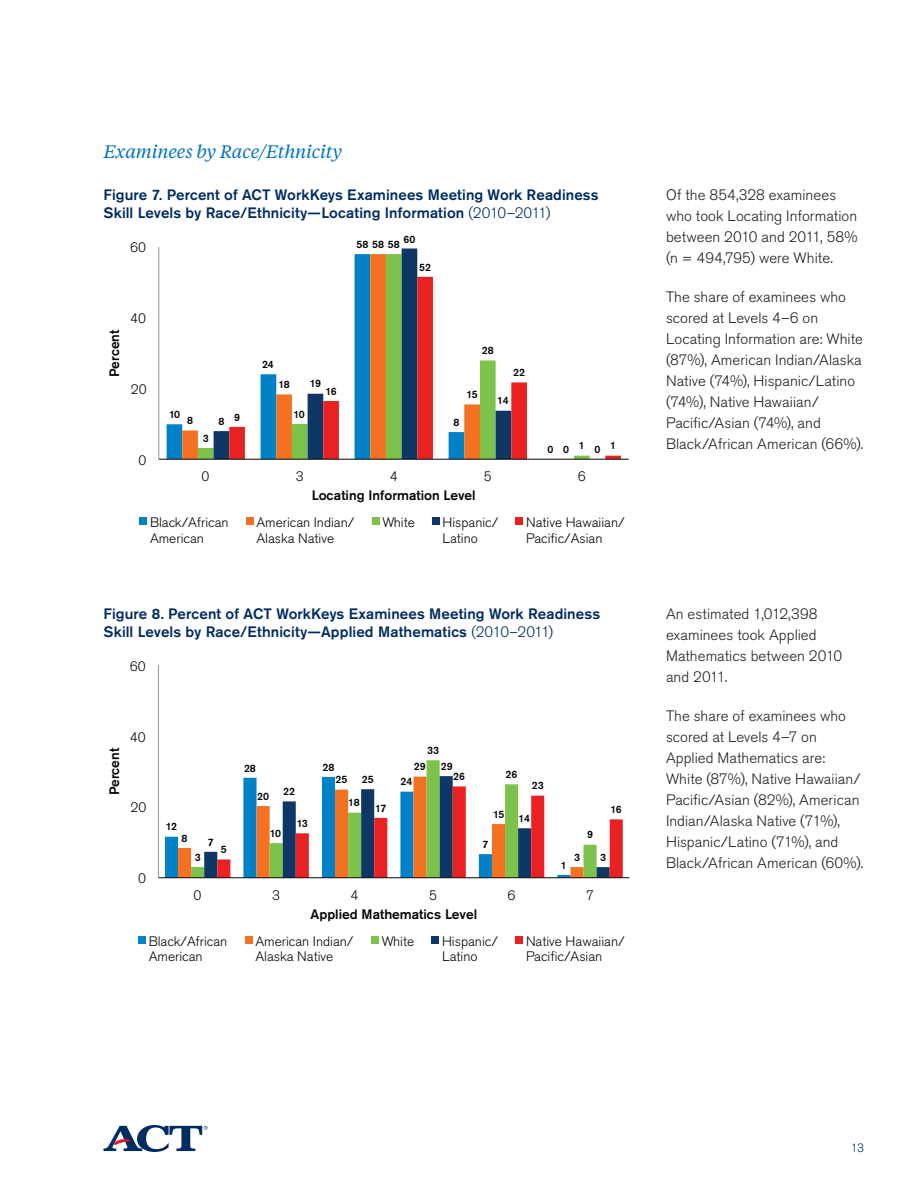
<style>
.page{position:relative;width:918px;height:1188px;background:#fff}
.page>*{position:absolute;margin:0;border:0;box-sizing:border-box;transform-origin:0 0}
.t1{font:italic 18px "Tiempos Text";letter-spacing:-.01em;color:#0072bc}
.t2{font:300 15px/21px "Akzidenz Grotesk Std";letter-spacing:.005em;color:#231f20}
.t3{font:500 15px/18px "Akzidenz Grotesk Std";letter-spacing:.005em;color:#002c62}
.t4{font:300 13.65px/15.9px "Akzidenz Grotesk Std";color:#040504}
.t5{font:500 13.65px "Akzidenz Grotesk Std";color:#040504}
.t6{font:300 12px "Akzidenz Grotesk Std";color:#002c62}
.t7{font:500 10.65px "Akzidenz Grotesk Std";color:#040504}
.s1{font-weight:300}
</style>
<div class="page">
<svg style="left:104px;top:1125px;width:104px;height:27px"></svg>
<svg style="left:167px;top:424px;width:15px;height:35px"></svg>
<svg style="left:182px;top:424px;width:16px;height:35px"></svg>
<svg style="left:214px;top:248px;width:219px;height:211px"></svg>
<svg style="left:229px;top:277px;width:392px;height:182px"></svg>
<hr style="left:158px;top:247px;width:1px;height:212px;background:#959595">
<hr style="left:159px;top:459px;width:470px;height:1px;background:#040504">
<div style="left:140px;top:518px;width:7px;height:7px;background:#0182c6"></div>
<div style="left:246px;top:518px;width:7px;height:7px;background:#f47121"></div>
<div style="left:372px;top:518px;width:7px;height:7px;background:#7dc34b"></div>
<div style="left:432px;top:518px;width:7px;height:7px;background:#0f3766"></div>
<div style="left:516px;top:518px;width:7px;height:7px;background:#ea2123"></div>
<svg style="left:426px;top:760px;width:14px;height:16px"></svg>
<svg style="left:165px;top:776px;width:458px;height:101px"></svg>
<hr style="left:158px;top:665px;width:1px;height:213px;background:#959595">
<hr style="left:158px;top:877px;width:471px;height:1px;background:#040504">
<div style="left:138px;top:936px;width:8px;height:7px;background:#0182c6"></div>
<div style="left:245px;top:936px;width:7px;height:7px;background:#f47121"></div>
<div style="left:371px;top:936px;width:8px;height:7px;background:#7dc34b"></div>
<div style="left:432px;top:936px;width:7px;height:7px;background:#0f3766"></div>
<div style="left:516px;top:936px;width:7px;height:7px;background:#ea2123"></div>
<p class="t1" style="left:104px;top:139px;width:240px">Examinees by Race/Ethnicity</p>
<p class="t3" style="left:104px;top:186px;width:497px">Figure 7. Percent of ACT WorkKeys Examinees Meeting Work Readiness<br>Skill Levels by Race/Ethnicity—Locating Information <span class="s1">(2010–2011)</span></p>
<p class="t4" style="left:130px;top:240px;width:18px">60</p>
<p class="t7" style="left:403px;top:233px;width:14px">60</p>
<p class="t7" style="left:356px;top:238px;width:45px">58 58 58</p>
<p class="t7" style="left:419px;top:260px;width:13px">52</p>
<p class="t5" style="left:106px;top:377px;width:49px;rotate:-90deg">Percent</p>
<p class="t4" style="left:130px;top:311px;width:18px">40</p>
<p class="t4" style="left:131px;top:382px;width:17px">20</p>
<p class="t4" style="left:138px;top:452px;width:9px">0</p>
<p class="t7" style="left:169px;top:408px;width:13px">10</p>
<p class="t7" style="left:187px;top:414px;width:7px">8</p>
<p class="t7" style="left:203px;top:431px;width:7px">3</p>
<p class="t7" style="left:218px;top:415px;width:7px">8</p>
<p class="t7" style="left:234px;top:410px;width:7px">9</p>
<p class="t7" style="left:262px;top:358px;width:13px">24</p>
<p class="t7" style="left:279px;top:378px;width:13px">18</p>
<p class="t7" style="left:310px;top:377px;width:13px">19</p>
<p class="t7" style="left:326px;top:384px;width:13px">16</p>
<p class="t7" style="left:294px;top:408px;width:13px">10</p>
<p class="t7" style="left:453px;top:416px;width:7px">8</p>
<p class="t7" style="left:482px;top:344px;width:13px">28</p>
<p class="t7" style="left:513px;top:366px;width:13px">22</p>
<p class="t7" style="left:467px;top:388px;width:13px">15</p>
<p class="t7" style="left:497px;top:394px;width:13px">14</p>
<p class="t7" style="left:547px;top:443px;width:7px">0</p>
<p class="t7" style="left:563px;top:443px;width:7px">0</p>
<p class="t7" style="left:579px;top:439px;width:7px">1</p>
<p class="t4" style="left:202px;top:469px;width:9px">0</p>
<p class="t4" style="left:296px;top:469px;width:9px">3</p>
<p class="t4" style="left:390px;top:469px;width:9px">4</p>
<p class="t4" style="left:484px;top:469px;width:9px">5</p>
<p class="t4" style="left:578px;top:469px;width:9px">6</p>
<p class="t5" style="left:312px;top:487px;width:165px">Locating Information Level</p>
<p class="t7" style="left:595px;top:443px;width:7px">0</p>
<p class="t7" style="left:610px;top:439px;width:7px">1</p>
<p class="t4" style="left:150px;top:514px;width:80px">Black/African<br>American</p>
<p class="t4" style="left:256px;top:514px;width:99px">American Indian/<br>Alaska Native</p>
<p class="t4" style="left:382px;top:514px;width:34px">White</p>
<p class="t4" style="left:443px;top:514px;width:57px">Hispanic/<br>Latino</p>
<p class="t4" style="left:526px;top:514px;width:100px">Native Hawaiian/<br>Pacific/Asian</p>
<p class="t3" style="left:104px;top:604px;width:498px">Figure 8. Percent of ACT WorkKeys Examinees Meeting Work Readiness<br>Skill Levels by Race/Ethnicity—Applied Mathematics <span class="s1">(2010–2011)</span></p>
<p class="t4" style="left:130px;top:658px;width:18px">60</p>
<p class="t5" style="left:106px;top:795px;width:49px;rotate:-90deg">Percent</p>
<p class="t4" style="left:130px;top:729px;width:18px">40</p>
<p class="t4" style="left:130px;top:800px;width:17px">20</p>
<p class="t4" style="left:138px;top:871px;width:9px">0</p>
<p class="t7" style="left:427px;top:744px;width:13px">33</p>
<p class="t7" style="left:441px;top:760px;width:13px">29</p>
<p class="t7" style="left:414px;top:760px;width:13px">29</p>
<p class="t7" style="left:244px;top:761px;width:13px">28</p>
<p class="t7" style="left:323px;top:760px;width:13px">28</p>
<p class="t7" style="left:506px;top:768px;width:13px">26</p>
<p class="t7" style="left:453px;top:770px;width:13px">26</p>
<p class="t7" style="left:362px;top:773px;width:13px">25</p>
<p class="t7" style="left:336px;top:773px;width:13px">25</p>
<p class="t7" style="left:401px;top:775px;width:13px">24</p>
<p class="t7" style="left:532px;top:779px;width:13px">23</p>
<p class="t7" style="left:283px;top:785px;width:13px">22</p>
<p class="t7" style="left:257px;top:789px;width:13px">20</p>
<p class="t7" style="left:348px;top:796px;width:13px">18</p>
<p class="t7" style="left:375px;top:801px;width:13px">17</p>
<p class="t7" style="left:493px;top:808px;width:13px">15</p>
<p class="t7" style="left:518px;top:812px;width:13px">14</p>
<p class="t7" style="left:297px;top:817px;width:13px">13</p>
<p class="t7" style="left:166px;top:820px;width:13px">12</p>
<p class="t7" style="left:270px;top:827px;width:13px">10</p>
<p class="t7" style="left:587px;top:828px;width:7px">9</p>
<p class="t7" style="left:182px;top:831px;width:7px">8</p>
<p class="t7" style="left:208px;top:835px;width:7px">7</p>
<p class="t7" style="left:482px;top:838px;width:7px">7</p>
<p class="t7" style="left:221px;top:843px;width:7px">5</p>
<p class="t7" style="left:195px;top:851px;width:7px">3</p>
<p class="t7" style="left:574px;top:851px;width:7px">3</p>
<p class="t7" style="left:561px;top:858px;width:7px">1</p>
<p class="t7" style="left:611px;top:803px;width:13px">16</p>
<p class="t7" style="left:600px;top:851px;width:7px">3</p>
<p class="t4" style="left:193px;top:887px;width:9px">0</p>
<p class="t4" style="left:272px;top:887px;width:9px">3</p>
<p class="t4" style="left:351px;top:887px;width:9px">4</p>
<p class="t4" style="left:429px;top:887px;width:9px">5</p>
<p class="t4" style="left:507px;top:887px;width:9px">6</p>
<p class="t4" style="left:586px;top:887px;width:9px">7</p>
<p class="t5" style="left:311px;top:905px;width:168px">Applied Mathematics Level</p>
<p class="t4" style="left:149px;top:933px;width:80px">Black/African<br>American</p>
<p class="t4" style="left:255px;top:933px;width:100px">American Indian/<br>Alaska Native</p>
<p class="t4" style="left:382px;top:933px;width:34px">White</p>
<p class="t4" style="left:442px;top:933px;width:57px">Hispanic/<br>Latino</p>
<p class="t4" style="left:526px;top:933px;width:100px">Native Hawaiian/<br>Pacific/Asian</p>
<p class="t2" style="left:666px;top:185px;width:193px">Of the 854,328 examinees who took Locating Information between 2010 and 2011, 58% (n = 494,795) were White.</p>
<p class="t2" style="left:666px;top:287px;width:199px">The share of examinees who scored at Levels 4–6 on<br>Locating Information are: White (87%), American Indian/Alaska<br>Native (74%), Hispanic/Latino (74%), Native Hawaiian/<br>Pacific/Asian (74%), and<br>Black/African American (66%).</p>
<p class="t2" style="left:666px;top:603px;width:178px">An estimated 1,012,398 examinees took Applied<br>Mathematics between 2010 and 2011.</p>
<p class="t2" style="left:666px;top:705px;width:199px">The share of examinees who scored at Levels 4–7 on<br>Applied Mathematics are:<br>White (87%), Native Hawaiian/<br>Pacific/Asian (82%), American<br>Indian/Alaska Native (71%),<br>Hispanic/Latino (71%), and<br>Black/African American (60%).</p>
<p class="t6" style="left:851px;top:1141px;width:15px">13</p>
</div>
